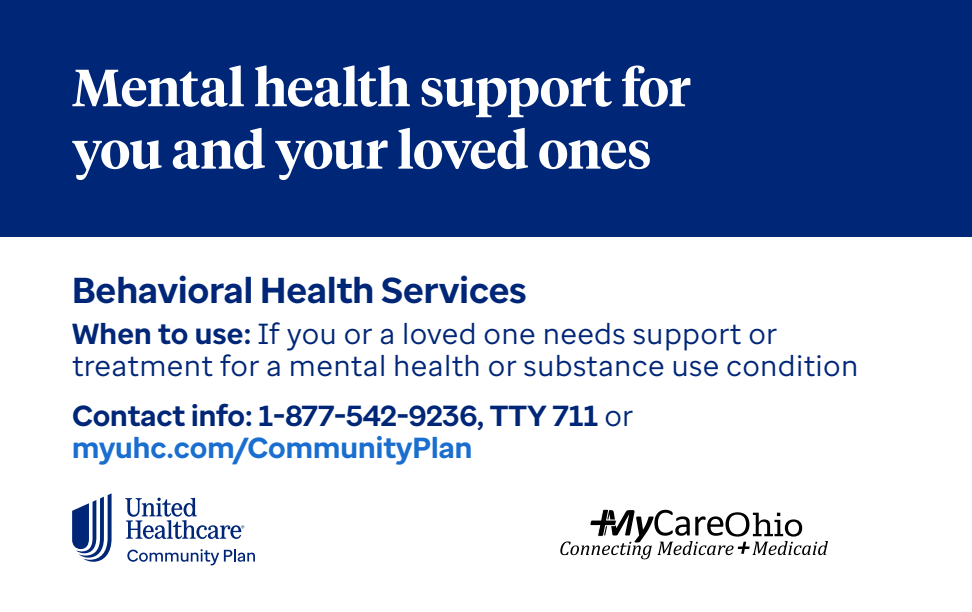
<style>
.page{position:relative;width:972px;height:612px;background:#fff}
.page>*{position:absolute;margin:0;border:0;box-sizing:border-box;transform-origin:0 0}
.t1{font:600 52px/62.4px "UHC Serif Headline";letter-spacing:-.01em;color:#fff}
.t2{font:700 36px "Enterprise Sans";color:#002677}
.t3{font:28.8px/32px "Enterprise Sans";letter-spacing:.01em;color:#002677}
.t4{font:700 28.8px/32px "Enterprise Sans";color:#002677}
.s1{font-weight:700}
.s2{font-weight:400}
.s3{color:#196ecf}
</style>
<div class="page">
<div style="left:0;top:0;width:972px;height:237px;background:#002677"></div>
<svg style="left:560px;top:509px;width:268px;height:50px"></svg>
<svg style="left:72px;top:493px;width:40px;height:69px"></svg>
<svg style="left:125px;top:498px;width:119px;height:41px"></svg>
<svg style="left:127px;top:549px;width:128px;height:16px"></svg>
<h1 class="t1" style="left:72px;top:54px;width:620px">Mental health support for you and your loved ones</h1>
<p class="t2" style="left:72px;top:267px;width:456px">Behavioral Health Services</p>
<p class="t3" style="left:72px;top:318px;width:788px"><span class="s1">When to use:</span> If you or a loved one needs support or treatment for a mental health or substance use condition</p>
<p class="t4" style="left:72px;top:400px;width:563px">Contact info: 1-877-542-9236, TTY 711 <span class="s2">or </span><span class="s3">myuhc.com/CommunityPlan</span></p>
</div>
